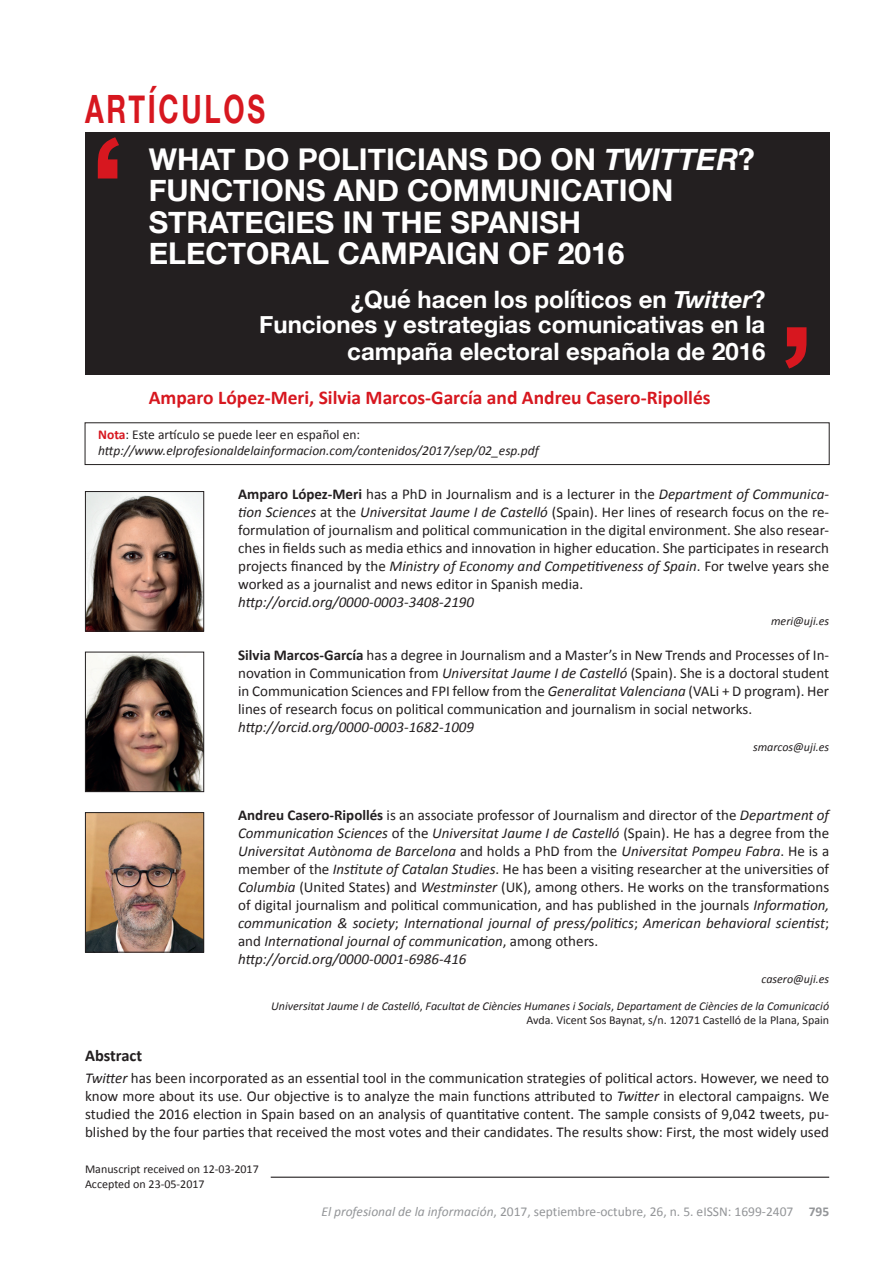
<style>
.page{position:relative;width:893px;height:1263px;background:#fff}
.page>*{position:absolute;margin:0;border:0;box-sizing:border-box;transform-origin:0 0}
.t1{font:700 39px "Helvetica Neue";letter-spacing:.1em;color:#d7171f;scale:.7 1}
.t2{font:700 30px/31.5px "Helvetica Neue";color:#fff}
.t3{font:700 24px/24.8px "Helvetica Neue";color:#fff;text-align:right}
.t4{font:700 19.5px "Calibri";color:#d7171f}
.t5{font:700 16.5px "Calibri";color:#231f20}
.t6{font:15px/18px "Calibri";color:#231f20;text-align:justify}
.t7{font:italic 15px/18px "Calibri";color:#231f20}
.t8{font:italic 13.5px/16.2px "Calibri";color:#231f20}
.t9{font:13.5px "Calibri";color:#939598}
.t10{font:italic 12px/14.4px "Calibri";color:#231f20;text-align:right}
.t11{font:12px/14.4px "Calibri";color:#231f20}
.s1{font-style:italic}
.s2{font-weight:700;font-style:normal;color:#d7171f}
.s3{font-style:normal}
.s4{font-weight:700}
.s5{font-weight:700;font-style:normal}
</style>
<div class="page">
<div style="left:85px;top:132px;width:744px;height:242px;background:#231f20"></div>
<svg style="left:785px;top:327px;width:21px;height:42px"></svg>
<svg style="left:98px;top:137px;width:21px;height:41px"></svg>
<img style="left:87px;top:493px;width:115px;height:136px">
<div style="left:85px;top:491px;width:119px;height:140px;border:1px solid #231f20"></div>
<img style="left:87px;top:654px;width:115px;height:136px">
<div style="left:85px;top:652px;width:119px;height:140px;border:1px solid #231f20"></div>
<hr style="left:271px;top:1176px;width:558px;height:2px;background:#231f20">
<svg style="left:96px;top:465px;width:448px;height:1px"></svg>
<div style="left:85px;top:422px;width:745px;height:43px;border:1px solid #231f20"></div>
<img style="left:87px;top:814px;width:115px;height:136px">
<div style="left:85px;top:812px;width:119px;height:140px;border:1px solid #231f20"></div>
<h1 class="t1" style="left:85px;top:79px;width:259px">ARTÍCULOS</h1>
<h2 class="t2" style="left:149px;top:144px;width:608px">WHAT DO POLITICIANS DO ON <span class="s1">TWITTER</span>?<br>FUNCTIONS AND COMMUNICATION<br>STRATEGIES IN THE SPANISH<br>ELECTORAL CAMPAIGN OF 2016</h2>
<h3 class="t3" style="left:259px;top:288px;width:508px">¿Qué hacen los políticos en <span class="s1">Twitter</span>?<br>Funciones y estrategias comunicativas en la</h3>
<h3 class="t3" style="left:347px;top:339px;width:420px">campaña electoral española de 2016</h3>
<h3 class="t4" style="left:149px;top:385px;width:563px">Amparo López-Meri, Silvia Marcos-García and Andreu Casero-Ripollés</h3>
<p class="t8" style="left:98px;top:426px;width:442px"><span class="s2">Nota</span><span class="s3">: Este artículo se puede leer en español en: </span>http://www.elprofesionaldelainformacion.com/contenidos/2017/sep/02_esp.pdf</p>
<p class="t6" style="left:238px;top:485px;width:593px"><span class="s4">Amparo López-Meri</span> has a PhD in Journalism and is a lecturer in the <span class="s1">Department of Communica&shy;tion Sciences</span> at the <span class="s1">Universitat Jaume I de Castelló</span> (Spain). Her lines of research focus on the re&shy;formulation of journalism and political communication in the digital environment. She also resear&shy;ches in fields such as media ethics and innovation in higher education. She participates in research projects financed by the <span class="s1">Ministry of Economy and Competitiveness of Spain</span>. For twelve years she worked as a journalist and news editor in Spanish media.</p>
<p class="t7" style="left:238px;top:592px;width:237px">http://orcid.org/0000-0003-3408-2190</p>
<p class="t10" style="left:771px;top:614px;width:60px">meri@uji.es</p>
<p class="t6" style="left:238px;top:646px;width:593px"><span class="s4">Silvia Marcos-García</span> has a degree in Journalism and a Master’s in New Trends and Processes of In&shy;novation in Communication from <span class="s1">Universitat Jaume I de Castelló</span> (Spain). She is a doctoral student in Communication Sciences and FPI fellow from the <span class="s1">Generalitat Valenciana</span> (VALi + D program). Her lines of research focus on political communication and journalism in social networks.</p>
<p class="t7" style="left:238px;top:718px;width:237px">http://orcid.org/0000-0003-1682-1009</p>
<p class="t10" style="left:753px;top:739px;width:78px">smarcos@uji.es</p>
<p class="t7" style="left:238px;top:805px;width:593px"><span class="s5">Andreu Casero-Ripollés</span> <span class="s3">is an associate professor of Journalism and director of the</span> Department of Communication Sciences <span class="s3">of the</span> Universitat Jaume I de Castelló <span class="s3">(Spain). He has a degree from the </span>Universitat Autònoma de Barcelona <span class="s3">and holds a PhD from the</span> Universitat Pompeu Fabra<span class="s3">. He is a member of the</span> Institute of Catalan Studies<span class="s3">. He has been a visiting researcher at the universities of </span>Columbia <span class="s3">(United States) and</span> Westminster <span class="s3">(UK), among others. He works on the transformations of digital journalism and political communication, and has published in the journals</span> Information, communication &amp; society<span class="s3">;</span> International journal of press/politics<span class="s3">;</span> American behavioral scientist<span class="s3">; and</span> International journal of communication<span class="s3">, among others. </span>http://orcid.org/0000-0001-6986-416</p>
<p class="t10" style="left:761px;top:971px;width:69px">casero@uji.es</p>
<p class="t10" style="left:271px;top:998px;width:559px">Universitat Jaume I de Castelló<span class="s3">,</span> Facultat de Ciències Humanes i Socials<span class="s3">,</span> Departament de Ciències de la Comunicació<br><span class="s3">Avda. Vicent Sos Baynat, s/n. 12071 Castelló de la Plana, Spain</span></p>
<p class="t5" style="left:85px;top:1045px;width:59px">Abstract</p>
<p class="t6" style="left:85px;top:1069px;width:746px"><span class="s1">Twitter</span> has been incorporated as an essential tool in the communication strategies of political actors. However, we need to know more about its use. Our objective is to analyze the main functions attributed to <span class="s1">Twitter</span> in electoral campaigns. We studied the 2016 election in Spain based on an analysis of quantitative content. The sample consists of 9,042 tweets, pu&shy;blished by the four parties that received the most votes and their candidates. The results show: First, the most widely used</p>
<p class="t11" style="left:85px;top:1162px;width:175px">Manuscript received on 12-03-2017<br>Accepted on 23-05-2017</p>
<p class="t9" style="left:321px;top:1203px;width:509px"><span class="s1">El profesional de la información</span>, 2017, septiembre-octubre, 26, n. 5. eISSN: 1699-2407 <span class="s4">795</span></p>
</div>
